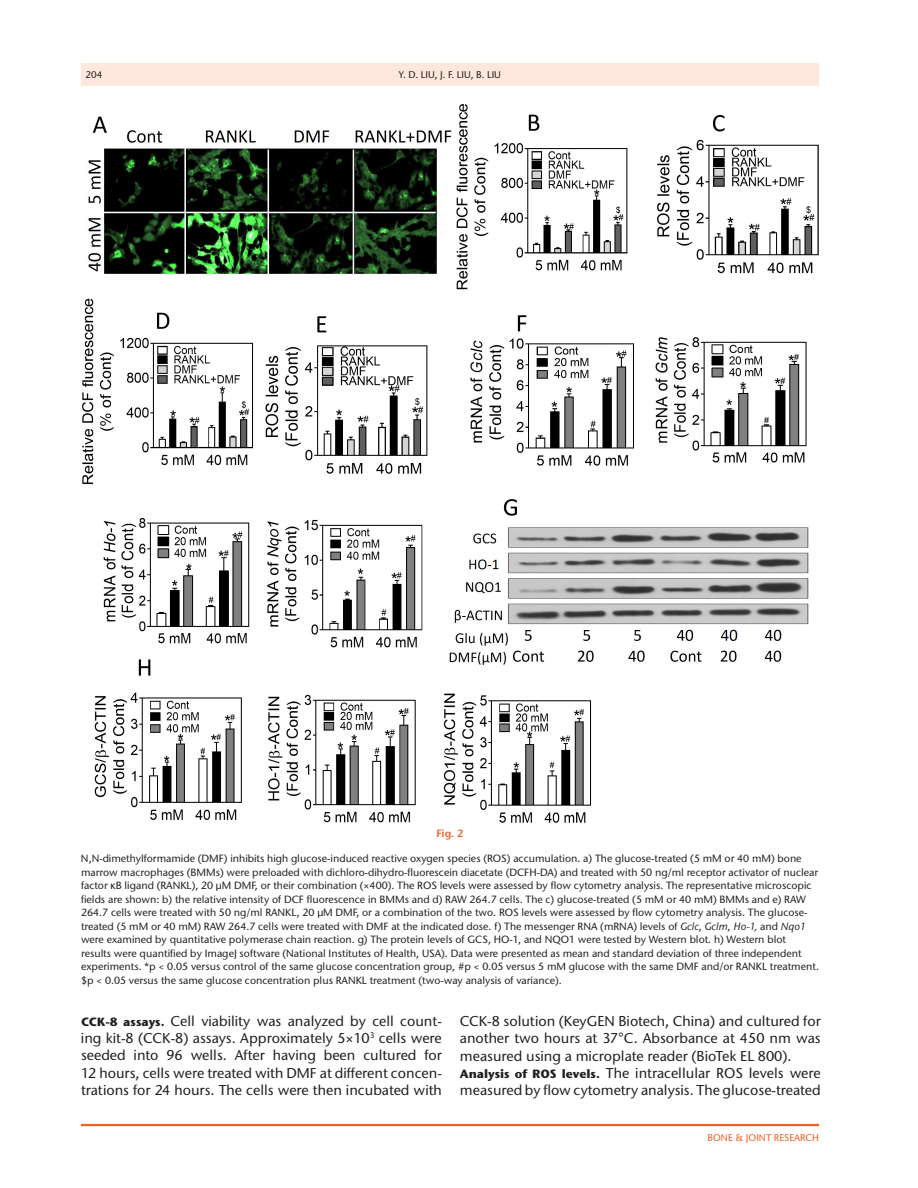
<style>
.page{position:relative;width:918px;height:1188px;background:#fff}
.page>*{position:absolute;margin:0;border:0;box-sizing:border-box;transform-origin:0 0}
.t1{font:500 14.25px/17.2px "Stone Sans ITC Pro";color:#231f20;text-align:justify}
.t2{font:500 10.5px/13.5px "Stone Sans ITC Pro";color:#231f20}
.t3{font:600 10.5px "Stone Sans ITC Pro";color:#f15f23}
.t4{font:500 9.75px "Stone Sans ITC Pro";color:#231f20}
.t5{font:500 9.75px "Stone Sans ITC Pro";color:#f15f23}
.s1{font-family:"Arial Unicode MS";font-weight:400}
.s2{font-style:italic}
.s3{font-weight:700;font-size:12px}
</style>
<div class="page">
<hr style="left:81px;top:1124px;width:738px;height:2px;background:#f15f23">
<div style="left:81px;top:63px;width:738px;height:23px;background:#fee7dc"></div>
<img style="left:82px;top:104px;width:737px;height:719px">
<p class="t4" style="left:85px;top:68px;width:18px">204</p>
<p class="t4" style="left:399px;top:68px;width:104px">Y. D. LIU, J. F. LIU, B. LIU</p>
<p class="t3" style="left:436px;top:826px;width:29px">Fig. 2</p>
<p class="t2" style="left:81px;top:852px;width:740px">N,N-dimethylformamide (DMF) inhibits high glucose-induced reactive oxygen species (ROS) accumulation. a) The glucose-treated (5 mM or 40 mM) bone marrow macrophages (BMMs) were preloaded with dichloro-dihydro-fluorescein diacetate (DCFH-DA) and treated with 50 ng/ml receptor activator of nuclear factor <span class="s1">κ</span>B ligand (RANKL), 20 μM DMF, or their combination (×400). The ROS levels were assessed by flow cytometry analysis. The representative microscopic fields are shown: b) the relative intensity of DCF fluorescence in BMMs and d) RAW 264.7 cells. The c) glucose-treated (5 mM or 40 mM) BMMs and e) RAW 264.7 cells were treated with 50 ng/ml RANKL, 20 μM DMF, or a combination of the two. ROS levels were assessed by flow cytometry analysis. The glucose&shy;treated (5 mM or 40 mM) RAW 264.7 cells were treated with DMF at the indicated dose. f) The messenger RNA (mRNA) levels of <span class="s2">Gclc</span>, <span class="s2">Gclm</span>, <span class="s2">Ho-1,</span> and <span class="s2">Nqo1 </span>were examined by quantitative polymerase chain reaction. g) The protein levels of GCS, HO-1, and NQO1 were tested by Western blot. h) Western blot<br>results were quantified by ImageJ software (National Institutes of Health, USA). Data were presented as mean and standard deviation of three independent experiments. *p &lt; 0.05 versus control of the same glucose concentration group, #p &lt; 0.05 versus 5 mM glucose with the same DMF and/or RANKL treatment. $p &lt; 0.05 versus the same glucose concentration plus RANKL treatment (two-way analysis of variance).</p>
<p class="t1" style="left:81px;top:1012px;width:362px"><span class="s3">CCK-8 assays.</span> Cell viability was analyzed by cell count&shy;ing kit-8 (CCK-8) assays. Approximately 5×10<sup>3</sup> cells were seeded into 96 wells. After having been cultured for 12 hours, cells were treated with DMF at different concen&shy;trations for 24 hours. The cells were then incubated with</p>
<p class="t1" style="left:460px;top:1012px;width:362px;text-align:left">CCK-8 solution (KeyGEN Biotech, China) and cultured for another two hours at 37°C. Absorbance at 450 nm was measured using a microplate reader (BioTek EL 800).<br><span class="s3">Analysis of ROS levels.</span> The intracellular ROS levels were measured by flow cytometry analysis. The glucose-treated</p>
<p class="t5" style="left:708px;top:1132px;width:113px">BONE &amp; JOINT RESEARCH</p>
</div>
